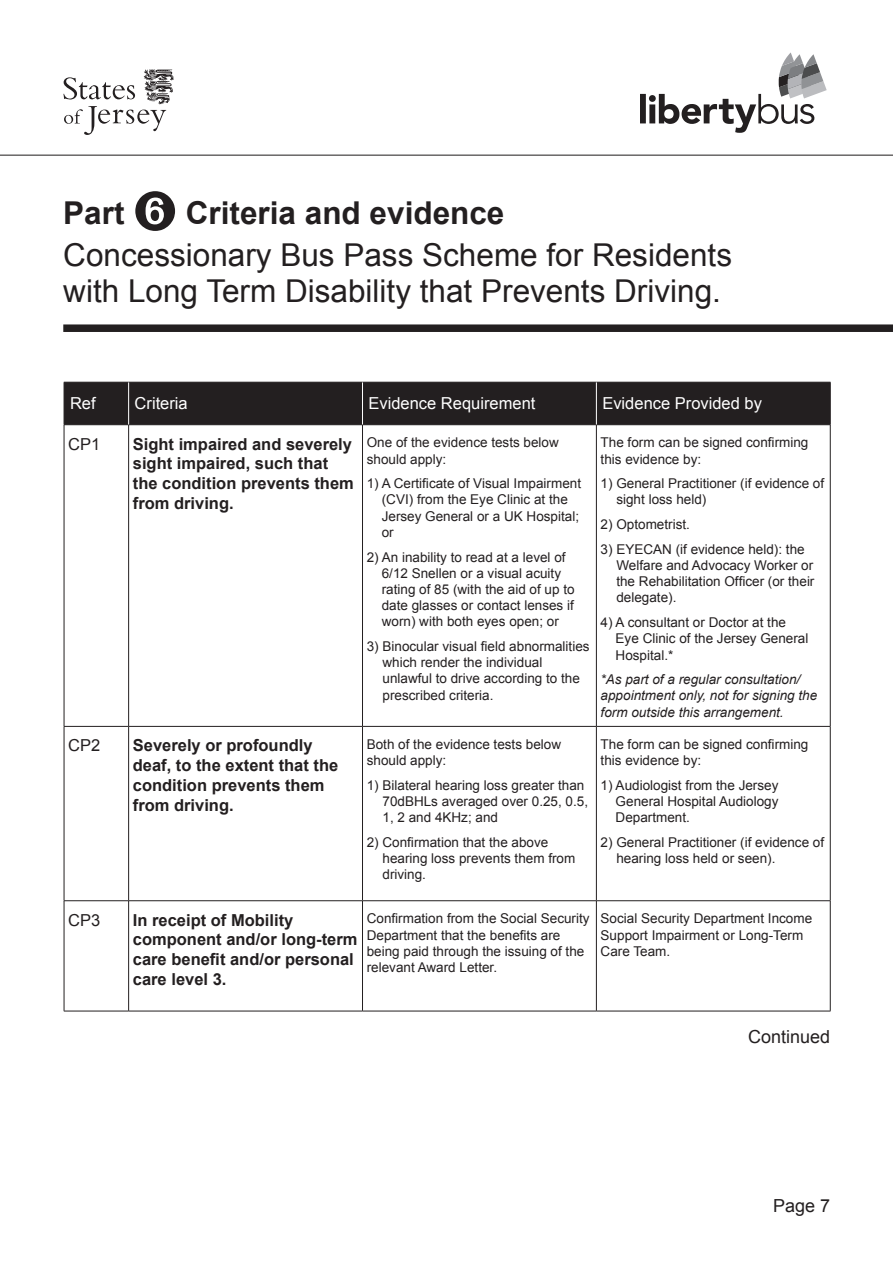
<style>
.page{position:relative;width:893px;height:1263px;background:#fff}
.page>*{position:absolute;margin:0;border:0;box-sizing:border-box;transform-origin:0 0}
.t1{font:31.5px/42px "Arial";color:#231f20}
.t2{font:18px "Arial";color:#231f20}
.t3{font:700 16.5px/19.8px "Arial";color:#231f20}
.t4{font:16.5px "Arial";color:#fff}
.t5{font:16.5px "Arial";color:#231f20}
.t6{font:13.5px/16.2px "Arial";color:#231f20}
.t7{font:italic 13.5px/16.2px "Arial";color:#231f20}
.s1{font-weight:700}
</style>
<div class="page">
<svg style="left:640px;top:52px;width:187px;height:81px"></svg>
<svg style="left:64px;top:69px;width:110px;height:66px"></svg>
<div style="left:63px;top:324px;width:830px;height:8px;background:#231f20"></div>
<div style="left:65px;top:383px;width:765px;height:41px;background:#231f20"></div>
<hr style="left:64px;top:382px;width:65px;height:1px;background:#231f20">
<hr style="left:64px;top:382px;width:1px;height:42px;background:#231f20">
<hr style="left:129px;top:382px;width:233px;height:1px;background:#231f20">
<hr style="left:362px;top:382px;width:234px;height:1px;background:#231f20">
<hr style="left:596px;top:382px;width:234px;height:1px;background:#231f20">
<hr style="left:830px;top:382px;width:1px;height:42px;background:#231f20">
<hr style="left:64px;top:424px;width:65px;height:1px;background:#231f20">
<hr style="left:64px;top:425px;width:1px;height:301px;background:#231f20">
<hr style="left:129px;top:424px;width:233px;height:1px;background:#231f20">
<hr style="left:128px;top:425px;width:1px;height:301px;background:#231f20">
<hr style="left:362px;top:424px;width:234px;height:1px;background:#231f20">
<hr style="left:362px;top:425px;width:1px;height:301px;background:#231f20">
<hr style="left:596px;top:424px;width:234px;height:1px;background:#231f20">
<hr style="left:596px;top:425px;width:1px;height:301px;background:#231f20">
<hr style="left:830px;top:425px;width:1px;height:301px;background:#231f20">
<hr style="left:64px;top:726px;width:65px;height:1px;background:#231f20">
<hr style="left:64px;top:727px;width:1px;height:173px;background:#231f20">
<hr style="left:129px;top:726px;width:233px;height:1px;background:#231f20">
<hr style="left:128px;top:727px;width:1px;height:173px;background:#231f20">
<hr style="left:362px;top:726px;width:234px;height:1px;background:#231f20">
<hr style="left:362px;top:727px;width:1px;height:173px;background:#231f20">
<hr style="left:596px;top:726px;width:234px;height:1px;background:#231f20">
<hr style="left:596px;top:727px;width:1px;height:173px;background:#231f20">
<hr style="left:830px;top:727px;width:1px;height:173px;background:#231f20">
<hr style="left:64px;top:900px;width:65px;height:1px;background:#231f20">
<hr style="left:64px;top:901px;width:1px;height:110px;background:#231f20">
<hr style="left:129px;top:900px;width:233px;height:1px;background:#231f20">
<hr style="left:128px;top:901px;width:1px;height:110px;background:#231f20">
<hr style="left:362px;top:900px;width:234px;height:1px;background:#231f20">
<hr style="left:362px;top:901px;width:1px;height:110px;background:#231f20">
<hr style="left:596px;top:900px;width:234px;height:1px;background:#231f20">
<hr style="left:596px;top:901px;width:1px;height:110px;background:#231f20">
<hr style="left:830px;top:901px;width:1px;height:110px;background:#231f20">
<hr style="left:64px;top:1011px;width:65px;height:1px;background:#231f20">
<hr style="left:129px;top:1011px;width:233px;height:1px;background:#231f20">
<hr style="left:362px;top:1011px;width:234px;height:1px;background:#231f20">
<hr style="left:596px;top:1011px;width:234px;height:1px;background:#231f20">
<hr style="left:128px;top:382px;width:1px;height:42px;background:#fff">
<hr style="left:362px;top:382px;width:1px;height:42px;background:#fff">
<hr style="left:596px;top:382px;width:1px;height:42px;background:#fff">
<hr style="left:0;top:155px;width:893px;height:1px;background:#231f20">
<p class="t1" style="left:63px;top:193px;width:670px"><span class="s1">Part</span> ➏ <span class="s1">Criteria and evidence<br></span>Concessionary Bus Pass Scheme for Residents</p>
<p class="t1" style="left:63px;top:271px;width:659px">with Long Term Disability that Prevents Driving.</p>
<p class="t4" style="left:70px;top:393px;width:27px">Ref</p>
<p class="t4" style="left:135px;top:393px;width:55px">Criteria</p>
<p class="t4" style="left:368px;top:393px;width:168px">Evidence Requirement</p>
<p class="t4" style="left:602px;top:393px;width:161px">Evidence Provided by</p>
<p class="t5" style="left:68px;top:433px;width:34px">CP1</p>
<p class="t3" style="left:133px;top:434px;width:222px">Sight impaired and severely sight impaired, such that the condition prevents them from driving.</p>
<p class="t6" style="left:367px;top:435px;width:194px">One of the evidence tests below should apply:</p>
<p class="t6" style="left:601px;top:435px;width:209px">The form can be signed confirming this evidence by:</p>
<p class="t6" style="left:616px;top:475px;width:209px;text-indent:-16px">1) General Practitioner (if evidence of sight loss held)</p>
<p class="t6" style="left:601px;top:516px;width:91px">2) Optometrist.</p>
<p class="t6" style="left:616px;top:541px;width:200px;text-indent:-16px">3) EYECAN (if evidence held): the<br>Welfare and Advocacy Worker or the Rehabilitation Officer (or their delegate).</p>
<p class="t6" style="left:616px;top:614px;width:194px;text-indent:-15px">4) A consultant or Doctor at the<br>Eye Clinic of the Jersey General<br>Hospital.*</p>
<p class="t7" style="left:601px;top:672px;width:218px">*As part of a regular consultation/ appointment only, not for signing the form outside this arrangement.</p>
<p class="t6" style="left:382px;top:475px;width:201px;text-indent:-15px">1) A Certificate of Visual Impairment (CVI) from the Eye Clinic at the<br>Jersey General or a UK Hospital; or</p>
<p class="t6" style="left:382px;top:549px;width:194px;text-indent:-15px">2) An inability to read at a level of<br>6/12 Snellen or a visual acuity rating of 85 (with the aid of up to date glasses or contact lenses if worn) with both eyes open; or</p>
<p class="t6" style="left:382px;top:638px;width:209px;text-indent:-16px">3) Binocular visual field abnormalities which render the individual unlawful to drive according to the prescribed criteria.</p>
<p class="t5" style="left:68px;top:734px;width:34px">CP2</p>
<p class="t3" style="left:133px;top:736px;width:207px">Severely or profoundly deaf, to the extent that the condition prevents them from driving.</p>
<p class="t6" style="left:367px;top:736px;width:196px">Both of the evidence tests below should apply:</p>
<p class="t6" style="left:382px;top:777px;width:207px;text-indent:-16px">1) Bilateral hearing loss greater than<br>70dBHLs averaged over 0.25, 0.5,<br>1, 2 and 4KHz; and</p>
<p class="t6" style="left:382px;top:834px;width:194px;text-indent:-16px">2) Confirmation that the above hearing loss prevents them from driving.</p>
<p class="t6" style="left:601px;top:736px;width:209px">The form can be signed confirming this evidence by:</p>
<p class="t6" style="left:616px;top:777px;width:164px;text-align:justify;text-indent:-15px">1) Audiologist from the Jersey General Hospital Audiology Department.</p>
<p class="t6" style="left:616px;top:834px;width:209px;text-indent:-16px">2) General Practitioner (if evidence of hearing loss held or seen).</p>
<p class="t5" style="left:68px;top:909px;width:34px">CP3</p>
<p class="t3" style="left:133px;top:910px;width:226px">In receipt of Mobility component and/or long-term care benefit and/or personal care level 3.</p>
<p class="t6" style="left:367px;top:911px;width:224px">Confirmation from the Social Security Department that the benefits are being paid through the issuing of the relevant Award Letter.</p>
<p class="t6" style="left:601px;top:911px;width:213px">Social Security Department Income<br>Support Impairment or Long-Term<br>Care Team.</p>
<p class="t2" style="left:748px;top:1025px;width:84px">Continued</p>
<h2 class="t2" style="left:773px;top:1194px;width:59px">Page 7</h2>
</div>
